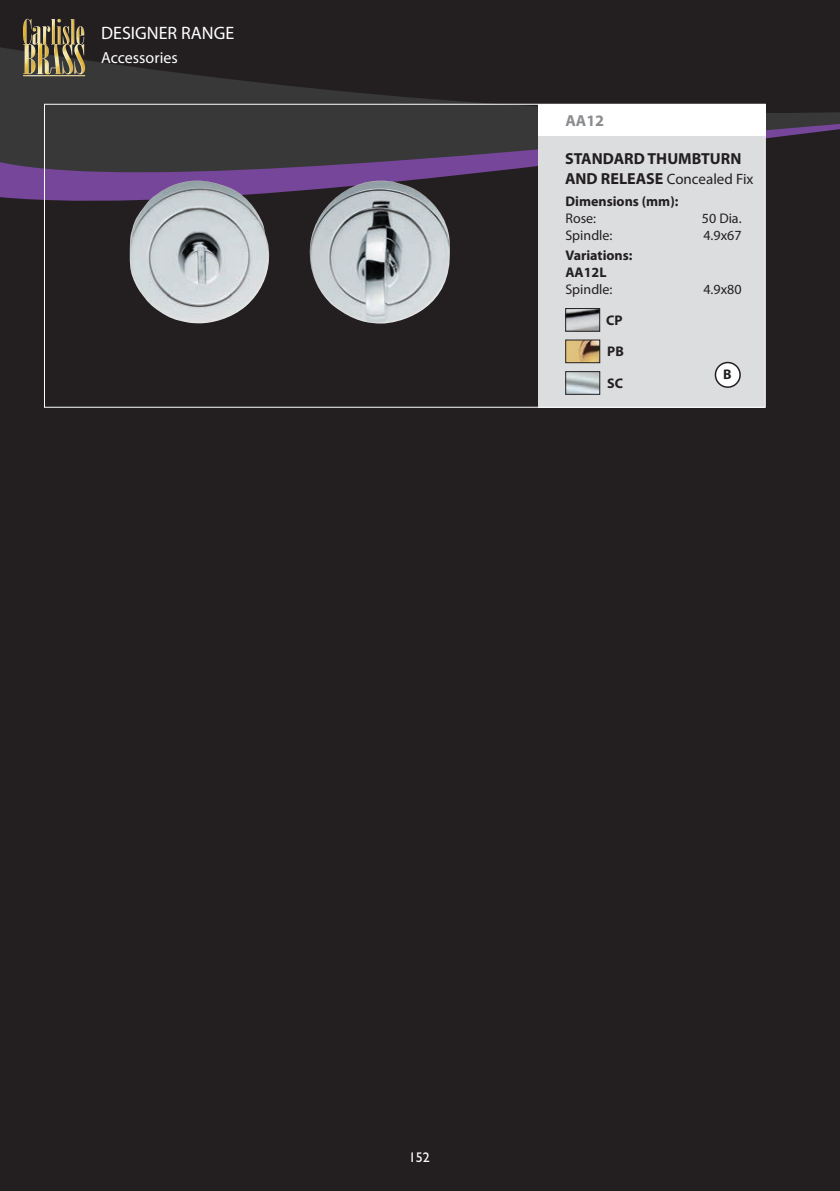
<style>
.page{position:relative;width:840px;height:1191px;background:#fff}
.page>*{position:absolute;margin:0;border:0;box-sizing:border-box;transform-origin:0 0}
.t1{font:18px "Myriad Pro";color:#fff}
.t2{font:700 16px "Myriad Pro";color:#231f20}
.t3{font:16px "Myriad Pro";color:#fff}
.t4{font:700 16px "Myriad Pro";color:#8a8c8f}
.t5{font:15px "Myriad Pro";color:#231f20}
.t6{font:14px/16.8px "Myriad Pro";color:#231f20}
.t7{font:700 14px "Myriad Pro";color:#231f20}
.t8{font:14px "Gill Sans";color:#fff}
.t9{font:700 14px "Myriad";color:#231f20}
.s1{font-weight:700;font-size:16px}
.s2{font-weight:700}
</style>
<div class="page">
<div style="left:0;top:0;width:839px;height:1191px;background:#231f20"></div>
<svg style="left:0;top:18px;width:839px;height:211px"></svg>
<img style="left:23px;top:19px;width:13px;height:55px">
<img style="left:307px;top:181px;width:143px;height:142px">
<img style="left:129px;top:181px;width:140px;height:142px">
<div style="left:538px;top:104px;width:226px;height:304px;background:#dcdddf"></div>
<div style="left:538px;top:105px;width:227px;height:31px;background:#fff"></div>
<img style="left:567px;top:342px;width:30px;height:19px">
<div style="left:565px;top:340px;width:34px;height:23px;border:1px solid #231f20"></div>
<img style="left:567px;top:373px;width:30px;height:19px">
<div style="left:565px;top:371px;width:34px;height:23px;border:1px solid #231f20"></div>
<img style="left:567px;top:310px;width:30px;height:19px">
<div style="left:565px;top:308px;width:34px;height:23px;border:1px solid #231f20"></div>
<div style="left:715px;top:362px;width:24px;height:25px;background:#fff;border-radius:50%"></div>
<div style="left:714px;top:362px;width:26px;height:26px;border:2px solid #231f20;border-radius:50%"></div>
<p class="t1" style="left:101px;top:22px;width:134px">DESIGNER RANGE</p>
<p class="t3" style="left:101px;top:48px;width:78px">Accessories</p>
<p class="t4" style="left:565px;top:110px;width:40px">AA12</p>
<p class="t2" style="left:564px;top:149px;width:178px">STANDARD THUMBTURN</p>
<p class="t5" style="left:564px;top:169px;width:190px"><span class="s1">AND RELEASE</span> Concealed Fix</p>
<p class="t7" style="left:565px;top:193px;width:114px">Dimensions (mm):</p>
<p class="t6" style="left:565px;top:210px;width:32px">Rose:</p>
<p class="t6" style="left:701px;top:210px;width:41px">50 Dia.</p>
<p class="t6" style="left:565px;top:227px;width:49px">Spindle:</p>
<p class="t6" style="left:703px;top:227px;width:40px">4.9x67</p>
<p class="t7" style="left:565px;top:246px;width:69px">Variations:</p>
<p class="t6" style="left:565px;top:263px;width:49px"><span class="s2">AA12L<br></span>Spindle:</p>
<p class="t6" style="left:703px;top:280px;width:40px">4.9x80</p>
<p class="t7" style="left:606px;top:311px;width:18px">CP</p>
<p class="t7" style="left:607px;top:342px;width:18px">PB</p>
<p class="t7" style="left:607px;top:374px;width:17px">SC</p>
<p class="t9" style="left:722px;top:367px;width:10px">B</p>
<p class="t8" style="left:408px;top:1149px;width:22px">152</p>
</div>
